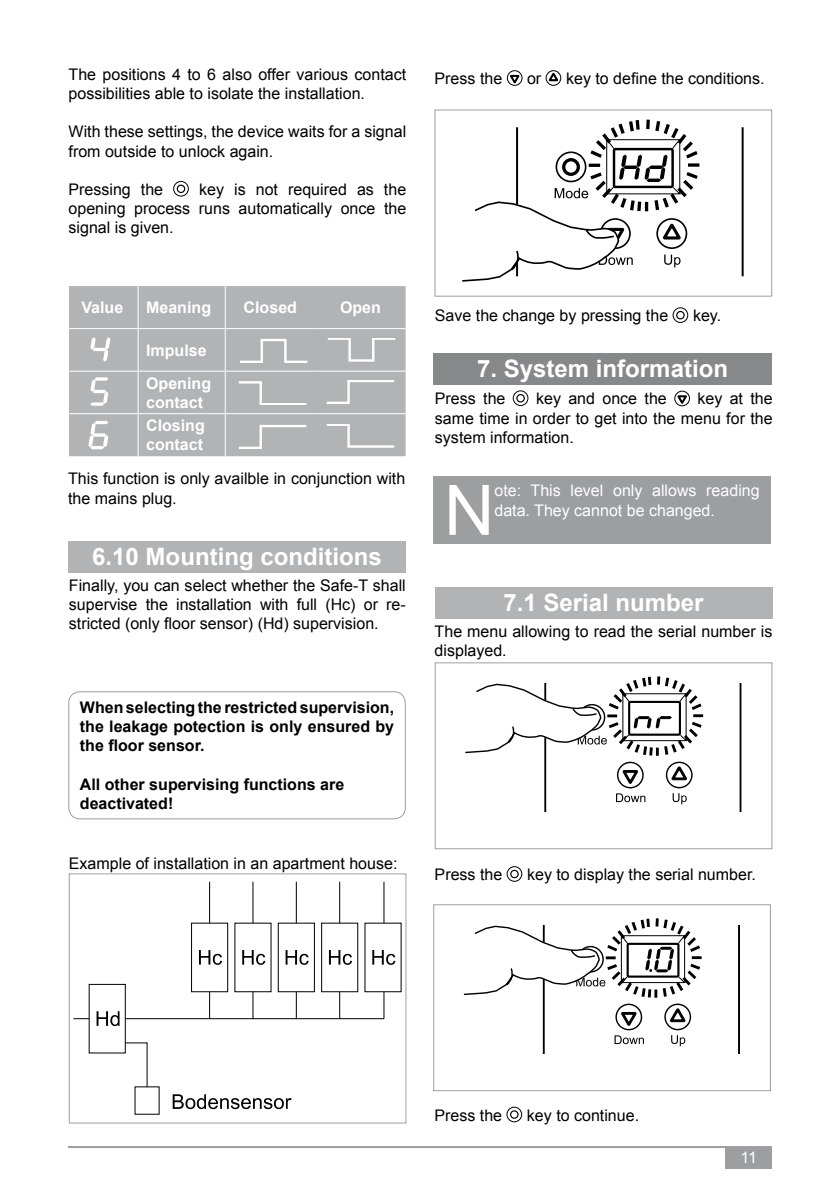
<style>
.page{position:relative;width:840px;height:1191px;background:#fff}
.page>*{position:absolute;margin:0;border:0;box-sizing:border-box;transform-origin:0 0}
.t1{font:69.6px "Arial";color:#fff}
.t2{font:700 24px "Arial";color:#fff}
.t3{font:16px/19.2px "Arial";color:#000}
.t4{font:700 16px/19.2px "Arial";color:#000;text-align:justify}
.t5{font:700 16px/33px "Arial";color:#fff}
.t6{font:16px/19.2px "Arial";color:#fff}
</style>
<div class="page">
<hr style="left:68px;top:1146px;width:703px;height:2px;background:#9c9e9f">
<div style="left:725px;top:1147px;width:46px;height:21px;background:#9c9e9f"></div>
<div style="left:68px;top:541px;width:338px;height:31px;background:#b1b3b4"></div>
<div style="left:434px;top:109px;width:337px;height:188px;border:1px solid #9c9e9f"></div>
<div style="left:68px;top:691px;width:337px;height:128px;border:1px solid #9c9e9f;border-radius:11px"></div>
<div style="left:433px;top:354px;width:338px;height:31px;background:#87888a"></div>
<div style="left:434px;top:587px;width:337px;height:32px;background:#b1b3b4"></div>
<div style="left:433px;top:477px;width:337px;height:67px;background:#9c9e9f"></div>
<div style="left:434px;top:662px;width:338px;height:187px;border:1px solid #9c9e9f"></div>
<div style="left:433px;top:904px;width:337px;height:187px;border:1px solid #9c9e9f"></div>
<div style="left:69px;top:873px;width:337px;height:250px;border:1px solid #9c9e9f"></div>
<div style="left:69px;top:286px;width:336px;height:170px;background:#b1b3b4"></div>
<hr style="left:69px;top:413px;width:69px;height:1px;background:#fff">
<hr style="left:138px;top:413px;width:87px;height:1px;background:#fff">
<hr style="left:225px;top:413px;width:90px;height:1px;background:#fff">
<hr style="left:315px;top:413px;width:90px;height:1px;background:#fff">
<hr style="left:224px;top:329px;width:1px;height:42px;background:#fff">
<hr style="left:224px;top:372px;width:1px;height:41px;background:#fff">
<hr style="left:224px;top:414px;width:1px;height:42px;background:#fff">
<hr style="left:224px;top:286px;width:1px;height:42px;background:#fff">
<hr style="left:137px;top:286px;width:1px;height:42px;background:#fff">
<hr style="left:69px;top:328px;width:69px;height:1px;background:#fff">
<hr style="left:138px;top:328px;width:87px;height:1px;background:#fff">
<hr style="left:137px;top:329px;width:1px;height:42px;background:#fff">
<hr style="left:225px;top:328px;width:90px;height:1px;background:#fff">
<hr style="left:315px;top:328px;width:90px;height:1px;background:#fff">
<hr style="left:69px;top:371px;width:69px;height:1px;background:#fff">
<hr style="left:138px;top:371px;width:87px;height:1px;background:#fff">
<hr style="left:137px;top:372px;width:1px;height:41px;background:#fff">
<hr style="left:225px;top:371px;width:90px;height:1px;background:#fff">
<hr style="left:315px;top:371px;width:90px;height:1px;background:#fff">
<hr style="left:137px;top:414px;width:1px;height:42px;background:#fff">
<svg style="left:238px;top:338px;width:71px;height:24px;background:#babcbd"></svg>
<svg style="left:237px;top:380px;width:71px;height:24px;background:#b7b9ba"></svg>
<svg style="left:237px;top:424px;width:71px;height:24px;background:#b9bbbc"></svg>
<svg style="left:90px;top:337px;width:20px;height:25px"></svg>
<svg style="left:90px;top:377px;width:18px;height:29px"></svg>
<svg style="left:88px;top:421px;width:20px;height:28px"></svg>
<svg style="left:326px;top:338px;width:70px;height:24px;background:#bcbdbe"></svg>
<svg style="left:325px;top:380px;width:70px;height:24px;background:#babcbd"></svg>
<svg style="left:325px;top:424px;width:70px;height:24px;background:#babcbd"></svg>
<hr style="left:741px;top:127px;width:1px;height:149px;background:#000">
<hr style="left:742px;top:127px;width:1px;height:149px;background:#000">
<svg style="left:462px;top:119px;width:238px;height:163px"></svg>
<hr style="left:545px;top:683px;width:1px;height:129px;background:#000">
<hr style="left:739px;top:683px;width:1px;height:129px;background:#000">
<hr style="left:740px;top:683px;width:1px;height:129px;background:#000">
<hr style="left:544px;top:683px;width:1px;height:129px;background:#000">
<svg style="left:670px;top:764px;width:16px;height:16px"></svg>
<div style="left:665px;top:761px;width:27px;height:27px;border:1px solid #000;border-radius:50%"></div>
<svg style="left:672px;top:793px;width:14px;height:11px"></svg>
<div style="left:616px;top:761px;width:27px;height:27px;border:1px solid #000;border-radius:50%"></div>
<svg style="left:622px;top:770px;width:16px;height:14px"></svg>
<svg style="left:616px;top:793px;width:29px;height:9px"></svg>
<svg style="left:465px;top:676px;width:239px;height:82px"></svg>
<hr style="left:543px;top:925px;width:1px;height:129px;background:#000">
<hr style="left:737px;top:925px;width:1px;height:129px;background:#000">
<hr style="left:738px;top:925px;width:1px;height:129px;background:#000">
<hr style="left:542px;top:925px;width:1px;height:129px;background:#000">
<svg style="left:669px;top:1006px;width:16px;height:16px"></svg>
<div style="left:664px;top:1003px;width:26px;height:27px;border:1px solid #000;border-radius:50%"></div>
<svg style="left:671px;top:1035px;width:14px;height:11px"></svg>
<div style="left:615px;top:1003px;width:26px;height:27px;border:1px solid #000;border-radius:50%"></div>
<svg style="left:620px;top:1012px;width:16px;height:14px"></svg>
<svg style="left:614px;top:1035px;width:29px;height:9px"></svg>
<svg style="left:463px;top:918px;width:239px;height:82px"></svg>
<hr style="left:73px;top:1018px;width:311px;height:1px;background:#000">
<hr style="left:383px;top:881px;width:1px;height:137px;background:#000">
<hr style="left:339px;top:881px;width:1px;height:137px;background:#000">
<hr style="left:296px;top:881px;width:1px;height:137px;background:#000">
<hr style="left:252px;top:881px;width:1px;height:137px;background:#000">
<hr style="left:209px;top:881px;width:1px;height:137px;background:#000">
<div style="left:191px;top:922px;width:37px;height:70px;background:#fff;border:1px solid #000"></div>
<div style="left:234px;top:922px;width:37px;height:70px;background:#fff"></div>
<div style="left:278px;top:922px;width:36px;height:70px;background:#fff;border:1px solid #000"></div>
<div style="left:321px;top:922px;width:37px;height:70px;background:#fff;border:1px solid #000"></div>
<div style="left:364px;top:922px;width:37px;height:70px;background:#fff"></div>
<div style="left:89px;top:984px;width:37px;height:69px;background:#fff;border:1px solid #000"></div>
<svg style="left:96px;top:1011px;width:23px;height:15px"></svg>
<svg style="left:199px;top:950px;width:23px;height:15px"></svg>
<svg style="left:242px;top:950px;width:23px;height:15px"></svg>
<svg style="left:285px;top:950px;width:23px;height:15px"></svg>
<svg style="left:329px;top:950px;width:23px;height:15px"></svg>
<svg style="left:372px;top:950px;width:23px;height:15px"></svg>
<svg style="left:124px;top:1042px;width:24px;height:44px"></svg>
<svg style="left:172px;top:1094px;width:119px;height:15px"></svg>
<div style="left:177px;top:184px;width:8px;height:9px;border:1px solid #000;border-radius:50%"></div>
<div style="left:173px;top:181px;width:15px;height:15px;border:1px solid #000;border-radius:50%"></div>
<div style="left:675px;top:311px;width:9px;height:8px;border:1px solid #000;border-radius:50%"></div>
<div style="left:672px;top:307px;width:15px;height:16px;border:1px solid #000;border-radius:50%"></div>
<div style="left:507px;top:70px;width:15px;height:16px;border:1px solid #000;border-radius:50%"></div>
<svg style="left:510px;top:75px;width:9px;height:9px"></svg>
<div style="left:545px;top:70px;width:15px;height:16px;border:1px solid #000;border-radius:50%"></div>
<svg style="left:548px;top:72px;width:9px;height:9px"></svg>
<div style="left:516px;top:394px;width:8px;height:8px;border:1px solid #000;border-radius:50%"></div>
<div style="left:512px;top:390px;width:16px;height:16px;border:1px solid #000;border-radius:50%"></div>
<div style="left:674px;top:391px;width:15px;height:15px;border:1px solid #000;border-radius:50%"></div>
<svg style="left:677px;top:395px;width:9px;height:9px"></svg>
<div style="left:510px;top:869px;width:8px;height:9px;border:1px solid #000;border-radius:50%"></div>
<div style="left:506px;top:866px;width:16px;height:15px;border:1px solid #000;border-radius:50%"></div>
<div style="left:509px;top:1110px;width:9px;height:8px;border:1px solid #000;border-radius:50%"></div>
<div style="left:506px;top:1106px;width:15px;height:16px;border:1px solid #000;border-radius:50%"></div>
<p class="t3" style="left:69px;top:65px;width:339px">The positions 4 to 6 also offer various contact possibilities able to isolate the installation.</p>
<p class="t3" style="left:69px;top:122px;width:339px">With these settings, the device waits for a signal from outside to unlock again.</p>
<p class="t3" style="left:69px;top:180px;width:96px">Pressing the</p>
<p class="t3" style="left:69px;top:180px;width:339px;text-align:justify;text-indent:131px">key is not required as the opening process runs automatically once the signal is given.</p>
<p class="t5" style="left:81px;top:291px;width:43px">Value</p>
<p class="t5" style="left:146px;top:291px;width:66px">Meaning</p>
<p class="t5" style="left:243px;top:291px;width:55px">Closed</p>
<p class="t5" style="left:340px;top:291px;width:42px">Open</p>
<p class="t5" style="left:146px;top:334px;width:66px">Impulse<br>Opening</p>
<p class="t5" style="left:146px;top:391px;width:60px;line-height:23.4px">contact<br>Closing</p>
<p class="t5" style="left:146px;top:429px;width:58px">contact</p>
<p class="t3" style="left:68px;top:469px;width:338px">This function is only availble in conjunction with the mains plug.</p>
<h2 class="t2" style="left:92px;top:541px;width:291px">6.10 Mounting conditions</h2>
<p class="t3" style="left:69px;top:575px;width:338px;text-align:justify">Finally, you can select whether the Safe-T shall supervise the installation with full (Hc) or re&shy;stricted (only floor sensor) (Hd) supervision.</p>
<p class="t4" style="left:80px;top:698px;width:315px">When selecting the restricted supervision, the leakage potection is only ensured by the floor sensor.</p>
<p class="t4" style="left:80px;top:775px;width:266px">All other supervising functions are deactivated!</p>
<p class="t3" style="left:69px;top:854px;width:330px">Example of installation in an apartment house:</p>
<p class="t3" style="left:434px;top:69px;width:69px">Press the</p>
<p class="t3" style="left:526px;top:69px;width:16px">or</p>
<p class="t3" style="left:565px;top:69px;width:200px">key to define the conditions.</p>
<p class="t3" style="left:434px;top:306px;width:235px">Save the change by pressing the</p>
<p class="t3" style="left:692px;top:306px;width:30px">key.</p>
<h2 class="t2" style="left:477px;top:353px;width:252px">7. System information</h2>
<p class="t3" style="left:434px;top:389px;width:72px">Press the</p>
<p class="t3" style="left:536px;top:389px;width:132px">key and once the</p>
<p class="t3" style="left:434px;top:389px;width:339px;text-align:justify;text-indent:262px">key at the same time in order to get into the menu for the system information.</p>
<h1 class="t1" style="left:444px;top:465px;width:52px">N</h1>
<p class="t6" style="left:494px;top:481px;width:267px">ote: This level only allows reading data. They cannot be changed.</p>
<h2 class="t2" style="left:503px;top:587px;width:202px">7.1 Serial number</h2>
<p class="t3" style="left:434px;top:621px;width:339px">The menu allowing to read the serial number is displayed.</p>
<p class="t3" style="left:434px;top:865px;width:69px">Press the</p>
<p class="t3" style="left:527px;top:865px;width:230px">key to display the serial number.</p>
<p class="t3" style="left:434px;top:1105px;width:69px">Press the</p>
<p class="t3" style="left:526px;top:1105px;width:114px">key to continue.</p>
<p class="t6" style="left:740px;top:1147px;width:18px">11</p>
</div>
